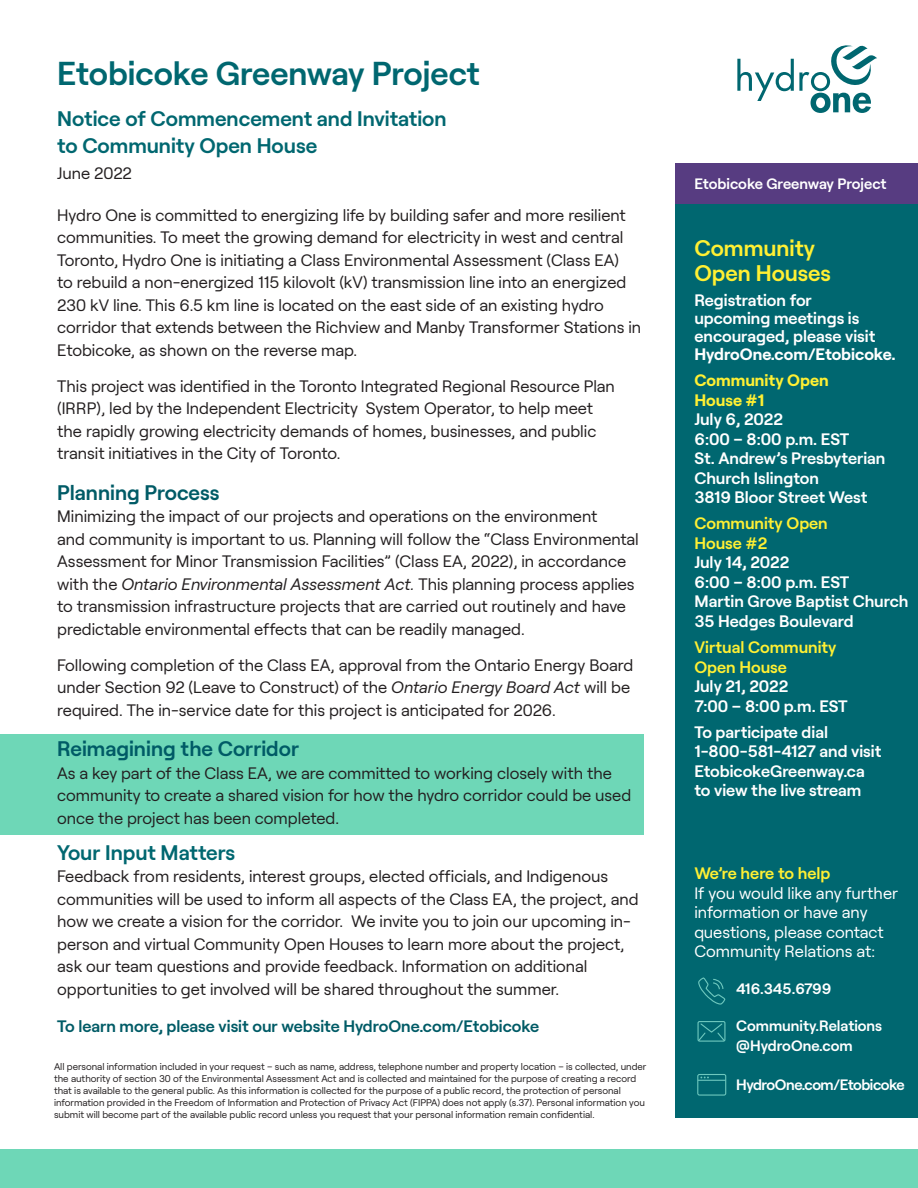
<style>
.page{position:relative;width:918px;height:1188px;background:#fff}
.page>*{position:absolute;margin:0;border:0;box-sizing:border-box;transform-origin:0 0}
.t1{font:600 33px "Roobert";color:#006770}
.t2{font:600 22.5px/25.5px "Roobert";color:#fff033}
.t3{font:600 21px/27px "Roobert";color:#006770}
.t4{font:600 21px "Roobert";color:#005b66}
.t5{font:16.5px/22.5px "Roobert";color:#231f20}
.t6{font:600 16.5px/19.5px "Roobert";color:#fff}
.t7{font:16.5px/19.5px "Roobert";color:#fff}
.t8{font:600 16.5px "Roobert";color:#005b66}
.t9{font:600 16.5px "Roobert";color:#fff033}
.t10{font:600 15px/19.5px "Roobert";letter-spacing:-.005em;color:#fff}
.t11{font:600 15px "Roobert";letter-spacing:-.03em;color:#fff}
.t12{font:9.75px/12px "Roobert";color:#231f20}
.s1{font-style:italic}
.s2{font-weight:700}
.s3{font-weight:700;color:#fff033}
.s4{color:#fff033}
</style>
<div class="page">
<div style="left:675px;top:201px;width:243px;height:917px;background:#006770"></div>
<div style="left:0;top:734px;width:644px;height:101px;background:#6ed7b7"></div>
<div style="left:0;top:1149px;width:918px;height:39px;background:#6ed7b7"></div>
<div style="left:675px;top:163px;width:243px;height:41px;background:#573c81"></div>
<svg style="left:698px;top:977px;width:28px;height:28px"></svg>
<div style="left:697px;top:1021px;width:28px;height:21px;border:1px solid #6ec8be"></div>
<svg style="left:697px;top:1022px;width:29px;height:20px"></svg>
<svg style="left:697px;top:1074px;width:29px;height:22px"></svg>
<svg style="left:737px;top:45px;width:140px;height:68px"></svg>
<p class="t1" style="left:57px;top:48px;width:424px">Etobicoke Greenway Project</p>
<p class="t3" style="left:57px;top:103px;width:391px">Notice of Commencement and Invitation to Community Open House</p>
<p class="t5" style="left:57px;top:160px;width:76px">June 2022</p>
<p class="t5" style="left:57px;top:202px;width:586px">Hydro One is committed to energizing life by building safer and more resilient communities. To meet the growing demand for electricity in west and central Toronto, Hydro One is initiating a Class Environmental Assessment (Class EA)<br>to rebuild a non-energized 115 kilovolt (kV) transmission line into an energized 230 kV line. This 6.5 km line is located on the east side of an existing hydro corridor that extends between the Richview and Manby Transformer Stations in Etobicoke, as shown on the reverse map.</p>
<p class="t5" style="left:57px;top:373px;width:559px">This project was identified in the Toronto Integrated Regional Resource Plan (IRRP), led by the Independent Electricity System Operator, to help meet the rapidly growing electricity demands of homes, businesses, and public transit initiatives in the City of Toronto.</p>
<p class="t4" style="left:57px;top:476px;width:164px">Planning Process</p>
<p class="t5" style="left:57px;top:504px;width:583px">Minimizing the impact of our projects and operations on the environment<br>and community is important to us. Planning will follow the “Class Environmental Assessment for Minor Transmission Facilities” (Class EA, 2022), in accordance with the <span class="s1">Ontario Environmental Assessment Act.</span> This planning process applies to transmission infrastructure projects that are carried out routinely and have predictable environmental effects that can be readily managed.</p>
<p class="t5" style="left:57px;top:652px;width:577px">Following completion of the Class EA, approval from the Ontario Energy Board under Section 92 (Leave to Construct) of the <span class="s1">Ontario Energy Board Act</span> will be required. The in-service date for this project is anticipated for 2026.</p>
<p class="t4" style="left:57px;top:733px;width:243px">Reimagining the Corridor</p>
<p class="t5" style="left:57px;top:760px;width:576px">As a key part of the Class EA, we are committed to working closely with the community to create a shared vision for how the hydro corridor could be used once the project has been completed.</p>
<p class="t3" style="left:57px;top:837px;width:180px">Your Input Matters</p>
<p class="t5" style="left:57px;top:864px;width:583px">Feedback from residents, interest groups, elected officials, and Indigenous communities will be used to inform all aspects of the Class EA, the project, and how we create a vision for the corridor. We invite you to join our upcoming in&shy;person and virtual Community Open Houses to learn more about the project, ask our team questions and provide feedback. Information on additional opportunities to get involved will be shared throughout the summer.</p>
<p class="t8" style="left:57px;top:1014px;width:484px">To learn more, please visit our website HydroOne.com/Etobicoke</p>
<p class="t12" style="left:54px;top:1060px;width:594px">All personal information included in your request – such as name, address, telephone number and property location – is collected, under the authority of section 30 of the Environmental Assessment Act and is collected and maintained for the purpose of creating a record that is available to the general public. As this information is collected for the purpose of a public record, the protection of personal information provided in the Freedom of Information and Protection of Privacy Act (FIPPA) does not apply (s.37). Personal information you submit will become part of the available public record unless you request that your personal information remain confidential.</p>
<p class="t10" style="left:694px;top:172px;width:194px">Etobicoke Greenway Project</p>
<p class="t2" style="left:694px;top:233px;width:138px">Community<br>Open Houses</p>
<p class="t6" style="left:694px;top:290px;width:203px;line-height:18px">Registration for<br>upcoming meetings is encouraged, please visit<br><span class="s2">HydroOne.com/Etobicoke.</span></p>
<p class="t6" style="left:694px;top:369px;width:193px"><span class="s3">Community Open<br>House #1<br></span>July 6, 2022<br>6:00 – 8:00 p.m. EST<br>St. Andrew’s Presbyterian<br>Church Islington<br>3819 Bloor Street West</p>
<p class="t6" style="left:694px;top:512px;width:216px"><span class="s4">Community Open<br>House #2<br></span>July 14, 2022<br>6:00 – 8:00 p.m. EST<br>Martin Grove Baptist Church<br>35 Hedges Boulevard</p>
<p class="t6" style="left:694px;top:636px;width:155px"><span class="s4">Virtual Community<br>Open House<br></span>July 21, 2022<br>7:00 – 8:00 p.m. EST</p>
<p class="t6" style="left:694px;top:721px;width:188px">To participate dial<br>1-800-581-4127 and visit<br>EtobicokeGreenway.ca to view the live stream</p>
<p class="t9" style="left:694px;top:861px;width:137px">We’re here to help</p>
<p class="t7" style="left:694px;top:882px;width:205px">If you would like any further information or have any questions, please contact<br>Community Relations at:</p>
<p class="t10" style="left:736px;top:978px;width:97px">416.345.6799</p>
<p class="t10" style="left:736px;top:1015px;width:148px">Community.Relations @HydroOne.com</p>
<p class="t11" style="left:736px;top:1073px;width:170px">HydroOne.com/Etobicoke</p>
</div>
